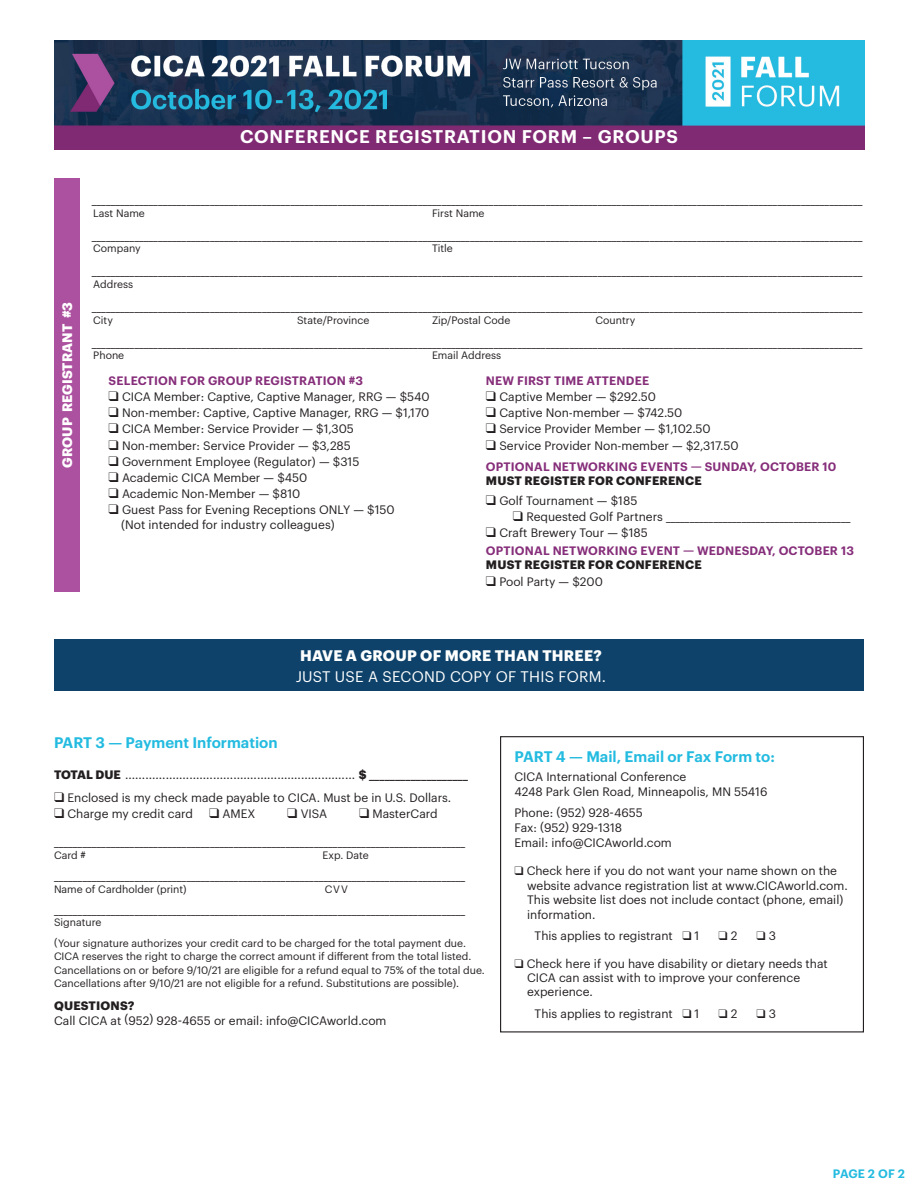
<style>
.page{position:relative;width:918px;height:1188px;background:#fff}
.page>*{position:absolute;margin:0;border:0;box-sizing:border-box;transform-origin:0 0}
.t1{font:600 18px "Graphik";letter-spacing:.04em;color:#fff}
.t2{font:15px/21px "Graphik";letter-spacing:.015em;color:#fff}
.t3{font:600 15px "Graphik";color:#23bbe0}
.t4{font:700 13.5px "Graphik";letter-spacing:.005em;color:#fff}
.t5{font:12px/14.4px "Graphik";color:#231f20}
.t6{font:600 12px/14.4px "Graphik";letter-spacing:.015em;color:#862e7a}
.t7{font:700 12px "Graphik";letter-spacing:.015em;color:#231f20}
.t8{font:600 12px "Graphik";letter-spacing:-.005em;color:#23bbe0}
.t9{font:10.5px/13.5px "Graphik";color:#231f20}
.s1{font-weight:700;color:#231f20}
.s2{font-weight:700}
</style>
<div class="page">
<img style="left:54px;top:40px;width:811px;height:109px">
<div style="left:500px;top:736px;width:364px;height:296px;border:1px solid #231f20"></div>
<div style="left:54px;top:639px;width:810px;height:52px;background:#0e426a"></div>
<div style="left:54px;top:178px;width:26px;height:414px;background:#ac519f"></div>
<p class="t1" style="left:240px;top:123px;width:439px">CONFERENCE REGISTRATION FORM – GROUPS</p>
<p class="t4" style="left:57px;top:468px;width:168px;rotate:-90deg">GROUP REGISTRANT #3</p>
<p class="t5" style="left:92px;top:192px;width:772px">___________________________________________________________________________________________________________________________________________________________________</p>
<p class="t9" style="left:93px;top:205px;width:53px">Last Name</p>
<p class="t9" style="left:432px;top:205px;width:54px">First Name</p>
<p class="t5" style="left:92px;top:227px;width:772px">___________________________________________________________________________________________________________________________________________________________________</p>
<p class="t9" style="left:93px;top:241px;width:49px">Company</p>
<p class="t9" style="left:432px;top:241px;width:22px">Title</p>
<p class="t5" style="left:92px;top:263px;width:772px">___________________________________________________________________________________________________________________________________________________________________</p>
<p class="t9" style="left:93px;top:277px;width:42px">Address</p>
<p class="t5" style="left:92px;top:299px;width:772px">___________________________________________________________________________________________________________________________________________________________________</p>
<p class="t9" style="left:93px;top:312px;width:21px">City</p>
<p class="t9" style="left:297px;top:312px;width:74px">State/Province</p>
<p class="t9" style="left:432px;top:312px;width:80px">Zip/Postal Code</p>
<p class="t9" style="left:595px;top:312px;width:41px">Country</p>
<p class="t5" style="left:92px;top:334px;width:772px">___________________________________________________________________________________________________________________________________________________________________</p>
<p class="t9" style="left:93px;top:348px;width:32px">Phone</p>
<p class="t9" style="left:432px;top:348px;width:71px">Email Address</p>
<p class="t6" style="left:109px;top:372px;width:256px">SELECTION FOR GROUP REGISTRATION #3</p>
<p class="t5" style="left:109px;top:388px;width:323px">❑ CICA Member: Captive, Captive Manager, RRG — $540</p>
<p class="t5" style="left:109px;top:405px;width:322px">❑ Non-member: Captive, Captive Manager, RRG — $1,170</p>
<p class="t5" style="left:109px;top:421px;width:247px">❑ CICA Member: Service Provider — $1,305</p>
<p class="t5" style="left:109px;top:437px;width:244px">❑ Non-member: Service Provider — $3,285</p>
<p class="t5" style="left:109px;top:453px;width:252px">❑ Government Employee (Regulator) — $315</p>
<p class="t5" style="left:109px;top:469px;width:200px">❑ Academic CICA Member — $450</p>
<p class="t5" style="left:109px;top:486px;width:193px">❑ Academic Non-Member — $810</p>
<p class="t5" style="left:109px;top:502px;width:288px">❑ Guest Pass for Evening Receptions ONLY — $150</p>
<p class="t5" style="left:121px;top:516px;width:215px">(Not intended for industry colleagues)</p>
<p class="t6" style="left:486px;top:372px;width:165px">NEW FIRST TIME ATTENDEE</p>
<p class="t5" style="left:486px;top:388px;width:172px">❑ Captive Member — $292.50</p>
<p class="t5" style="left:486px;top:405px;width:198px">❑ Captive Non-member — $742.50</p>
<p class="t5" style="left:486px;top:421px;width:226px">❑ Service Provider Member — $1,102.50</p>
<p class="t5" style="left:486px;top:437px;width:254px">❑ Service Provider Non-member — $2,317.50</p>
<p class="t6" style="left:486px;top:458px;width:352px">OPTIONAL NETWORKING EVENTS — SUNDAY, OCTOBER 10<br><span class="s1">MUST REGISTER FOR CONFERENCE</span></p>
<p class="t5" style="left:486px;top:492px;width:153px">❑ Golf Tournament — $185</p>
<p class="t5" style="left:513px;top:508px;width:339px">❑ Requested Golf Partners _______________________________________</p>
<p class="t5" style="left:486px;top:525px;width:163px">❑ Craft Brewery Tour — $185</p>
<p class="t6" style="left:486px;top:542px;width:370px">OPTIONAL NETWORKING EVENT — WEDNESDAY, OCTOBER 13</p>
<p class="t7" style="left:486px;top:556px;width:217px">MUST REGISTER FOR CONFERENCE</p>
<p class="t5" style="left:486px;top:573px;width:118px">❑ Pool Party — $200</p>
<p class="t2" style="left:296px;top:644px;width:312px"><span class="s2">HAVE A GROUP OF MORE THAN THREE?<br></span>JUST USE A SECOND COPY OF THIS FORM.</p>
<p class="t3" style="left:54px;top:731px;width:225px">PART 3 — Payment Information</p>
<p class="t5" style="left:54px;top:767px;width:416px"><span class="s2">TOTAL DUE</span> .................................................................... <span class="s2">$ ___________________</span></p>
<p class="t5" style="left:54px;top:790px;width:399px">❑ Enclosed is my check made payable to CICA. Must be in U.S. Dollars.</p>
<p class="t5" style="left:54px;top:806px;width:203px">❑ Charge my credit card ❑ AMEX</p>
<p class="t5" style="left:287px;top:806px;width:41px">❑ VISA</p>
<p class="t5" style="left:359px;top:806px;width:80px">❑ MasterCard</p>
<p class="t5" style="left:54px;top:834px;width:413px">_______________________________________________________________________________________</p>
<p class="t9" style="left:54px;top:848px;width:33px">Card #</p>
<p class="t9" style="left:323px;top:848px;width:48px">Exp. Date</p>
<p class="t5" style="left:54px;top:868px;width:413px">_______________________________________________________________________________________</p>
<p class="t9" style="left:54px;top:881px;width:134px">Name of Cardholder (print)</p>
<p class="t9" style="left:325px;top:881px;width:25px">CVV</p>
<p class="t5" style="left:54px;top:901px;width:413px">_______________________________________________________________________________________</p>
<p class="t9" style="left:54px;top:915px;width:49px">Signature</p>
<p class="t9" style="left:54px;top:935px;width:432px">(Your signature authorizes your credit card to be charged for the total payment due.<br>CICA reserves the right to charge the correct amount if different from the total listed.<br>Cancellations on or before 9/10/21 are eligible for a refund equal to 75% of the total due.<br>Cancellations after 9/10/21 are not eligible for a refund. Substitutions are possible).</p>
<p class="t7" style="left:54px;top:997px;width:82px">QUESTIONS?</p>
<p class="t5" style="left:54px;top:1012px;width:334px">Call CICA at (952) 928-4655 or email: info@CICAworld.com</p>
<p class="t3" style="left:514px;top:745px;width:262px">PART 4 — Mail, Email or Fax Form to:</p>
<p class="t5" style="left:514px;top:768px;width:173px">CICA International Conference</p>
<p class="t5" style="left:514px;top:783px;width:255px">4248 Park Glen Road, Minneapolis, MN 55416</p>
<p class="t5" style="left:514px;top:805px;width:130px">Phone: (952) 928-4655</p>
<p class="t5" style="left:514px;top:820px;width:109px">Fax: (952) 929-1318</p>
<p class="t5" style="left:514px;top:835px;width:159px">Email: info@CICAworld.com</p>
<p class="t5" style="left:527px;top:863px;width:322px;text-indent:-13px">❑ Check here if you do not want your name shown on the website advance registration list at www.CICAworld.com.<br>This website list does not include contact (phone, email) information.</p>
<p class="t5" style="left:535px;top:927px;width:166px">This applies to registrant ❑ 1</p>
<p class="t5" style="left:719px;top:927px;width:20px">❑ 2</p>
<p class="t5" style="left:757px;top:927px;width:21px">❑ 3</p>
<p class="t5" style="left:527px;top:955px;width:302px;text-indent:-13px">❑ Check here if you have disability or dietary needs that<br>CICA can assist with to improve your conference experience.</p>
<p class="t5" style="left:535px;top:1005px;width:166px">This applies to registrant ❑ 1</p>
<p class="t5" style="left:719px;top:1005px;width:20px">❑ 2</p>
<p class="t5" style="left:757px;top:1005px;width:21px">❑ 3</p>
<p class="t8" style="left:833px;top:1164px;width:73px">PAGE 2 OF 2</p>
</div>
